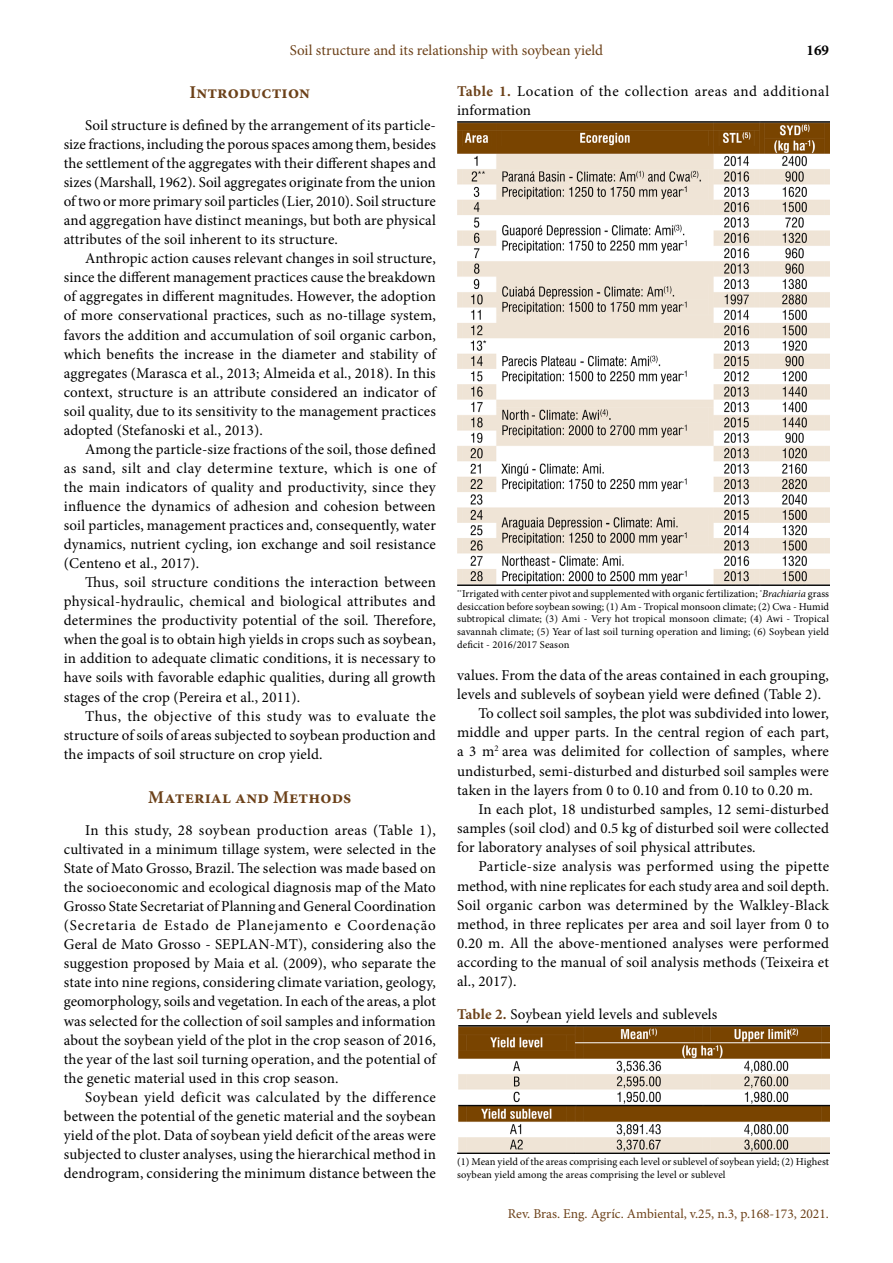
<style>
.page{position:relative;width:893px;height:1263px;background:#fff}
.page>*{position:absolute;margin:0;border:0;box-sizing:border-box;transform-origin:0 0}
.t1{font:700 18px "Minion Pro";letter-spacing:.01em;color:#6c4119}
.t2{font:15px/19px "Minion Pro";letter-spacing:.01em;color:#000;text-align:justify}
.t3{font:15px/18.8px "Minion Pro";letter-spacing:.035em;color:#000}
.t4{font:15px "Minion Pro";color:#6c4119}
.t5{font:700 15px "Minion Pro";color:#000}
.t6{font:13.5px "Minion Pro";color:#6c4119}
.t7{font:10.5px/12.6px "Minion Pro";letter-spacing:.005em;color:#000;text-align:justify}
.s1{font-weight:700;color:#6c4119}
.s2{font-style:italic}
</style>
<div class="page">
<img style="left:457px;top:121px;width:372px;height:464px">
<img style="left:457px;top:1025px;width:372px;height:128px">
<p class="t4" style="left:290px;top:40px;width:315px">Soil structure and its relationship with soybean yield</p>
<p class="t5" style="left:806px;top:40px;width:24px">169</p>
<p class="t1" style="left:190px;top:80px;width:122px">Introduction</p>
<p class="t2" style="left:64px;top:116px;width:374px;text-indent:21px">Soil structure is defined by the arrangement of its particle&shy;size fractions, including the porous spaces among them, besides the settlement of the aggregates with their different shapes and sizes (Marshall, 1962). Soil aggregates originate from the union of two or more primary soil particles (Lier, 2010). Soil structure and aggregation have distinct meanings, but both are physical attributes of the soil inherent to its structure.</p>
<p class="t2" style="left:64px;top:249px;width:374px;text-indent:21px">Anthropic action causes relevant changes in soil structure, since the different management practices cause the breakdown of aggregates in different magnitudes. However, the adoption of more conservational practices, such as no-tillage system, favors the addition and accumulation of soil organic carbon, which benefits the increase in the diameter and stability of aggregates (Marasca et al., 2013; Almeida et al., 2018). In this context, structure is an attribute considered an indicator of soil quality, due to its sensitivity to the management practices adopted (Stefanoski et al., 2013).</p>
<p class="t2" style="left:64px;top:440px;width:374px;text-indent:21px">Among the particle-size fractions of the soil, those defined as sand, silt and clay determine texture, which is one of the main indicators of quality and productivity, since they influence the dynamics of adhesion and cohesion between soil particles, management practices and, consequently, water dynamics, nutrient cycling, ion exchange and soil resistance (Centeno et al., 2017).</p>
<p class="t2" style="left:64px;top:573px;width:374px;text-indent:21px">Thus, soil structure conditions the interaction between physical-hydraulic, chemical and biological attributes and determines the productivity potential of the soil. Therefore, when the goal is to obtain high yields in crops such as soybean, in addition to adequate climatic conditions, it is necessary to have soils with favorable edaphic qualities, during all growth stages of the crop (Pereira et al., 2011).</p>
<p class="t2" style="left:64px;top:706px;width:374px;text-indent:21px">Thus, the objective of this study was to evaluate the structure of soils of areas subjected to soybean production and the impacts of soil structure on crop yield.</p>
<p class="t1" style="left:148px;top:785px;width:205px">Material and Methods</p>
<p class="t2" style="left:64px;top:821px;width:374px;text-indent:21px">In this study, 28 soybean production areas (Table 1), cultivated in a minimum tillage system, were selected in the State of Mato Grosso, Brazil. The selection was made based on the socioeconomic and ecological diagnosis map of the Mato Grosso State Secretariat of Planning and General Coordination (Secretaria de Estado de Planejamento e Coordenação Geral de Mato Grosso - SEPLAN-MT), considering also the suggestion proposed by Maia et al. (2009), who separate the state into nine regions, considering climate variation, geology, geomorphology, soils and vegetation. In each of the areas, a plot was selected for the collection of soil samples and information about the soybean yield of the plot in the crop season of 2016, the year of the last soil turning operation, and the potential of the genetic material used in this crop season.</p>
<p class="t2" style="left:64px;top:1087px;width:374px;text-indent:21px">Soybean yield deficit was calculated by the difference between the potential of the genetic material and the soybean yield of the plot. Data of soybean yield deficit of the areas were subjected to cluster analyses, using the hierarchical method in dendrogram, considering the minimum distance between the</p>
<p class="t3" style="left:457px;top:82px;width:374px"><span class="s1">Table 1.</span> Location of the collection areas and additional information</p>
<p class="t7" style="left:457px;top:587px;width:373px"><sup>**</sup>Irrigated with center pivot and supplemented with organic fertilization; <sup>*</sup><span class="s2">Brachiaria</span> grass desiccation before soybean sowing; (1) Am - Tropical monsoon climate; (2) Cwa - Humid subtropical climate; (3) Ami - Very hot tropical monsoon climate; (4) Awi - Tropical savannah climate; (5) Year of last soil turning operation and liming; (6) Soybean yield deficit - 2016/2017 Season</p>
<p class="t2" style="left:457px;top:665px;width:373px">values. From the data of the areas contained in each grouping,</p>
<p class="t2" style="left:457px;top:685px;width:366px">levels and sublevels of soybean yield were defined (Table 2).</p>
<p class="t2" style="left:478px;top:704px;width:352px">To collect soil samples, the plot was subdivided into lower,</p>
<p class="t2" style="left:457px;top:723px;width:373px">middle and upper parts. In the central region of each part,</p>
<p class="t2" style="left:457px;top:742px;width:373px">a 3 m<sup>2</sup> area was delimited for collection of samples, where</p>
<p class="t2" style="left:457px;top:761px;width:373px">undisturbed, semi-disturbed and disturbed soil samples were</p>
<p class="t2" style="left:457px;top:780px;width:357px">taken in the layers from 0 to 0.10 and from 0.10 to 0.20 m.</p>
<p class="t2" style="left:478px;top:800px;width:352px">In each plot, 18 undisturbed samples, 12 semi-disturbed</p>
<p class="t2" style="left:457px;top:819px;width:373px">samples (soil clod) and 0.5 kg of disturbed soil were collected</p>
<p class="t2" style="left:457px;top:838px;width:300px">for laboratory analyses of soil physical attributes.</p>
<p class="t2" style="left:478px;top:857px;width:352px">Particle-size analysis was performed using the pipette</p>
<p class="t2" style="left:457px;top:876px;width:374px">method, with nine replicates for each study area and soil depth.</p>
<p class="t2" style="left:457px;top:895px;width:373px">Soil organic carbon was determined by the Walkley-Black</p>
<p class="t2" style="left:457px;top:915px;width:373px">method, in three replicates per area and soil layer from 0 to</p>
<p class="t2" style="left:457px;top:934px;width:373px">0.20 m. All the above-mentioned analyses were performed</p>
<p class="t2" style="left:457px;top:953px;width:373px">according to the manual of soil analysis methods (Teixeira et</p>
<p class="t2" style="left:457px;top:972px;width:61px">al., 2017).</p>
<p class="t2" style="left:457px;top:1004px;width:262px"><span class="s1">Table 2.</span> Soybean yield levels and sublevels</p>
<p class="t7" style="left:457px;top:1156px;width:373px">(1) Mean yield of the areas comprising each level or sublevel of soybean yield; (2) Highest soybean yield among the areas comprising the level or sublevel</p>
<p class="t6" style="left:508px;top:1204px;width:323px">Rev. Bras. Eng. Agríc. Ambiental, v.25, n.3, p.168-173, 2021.</p>
</div>
